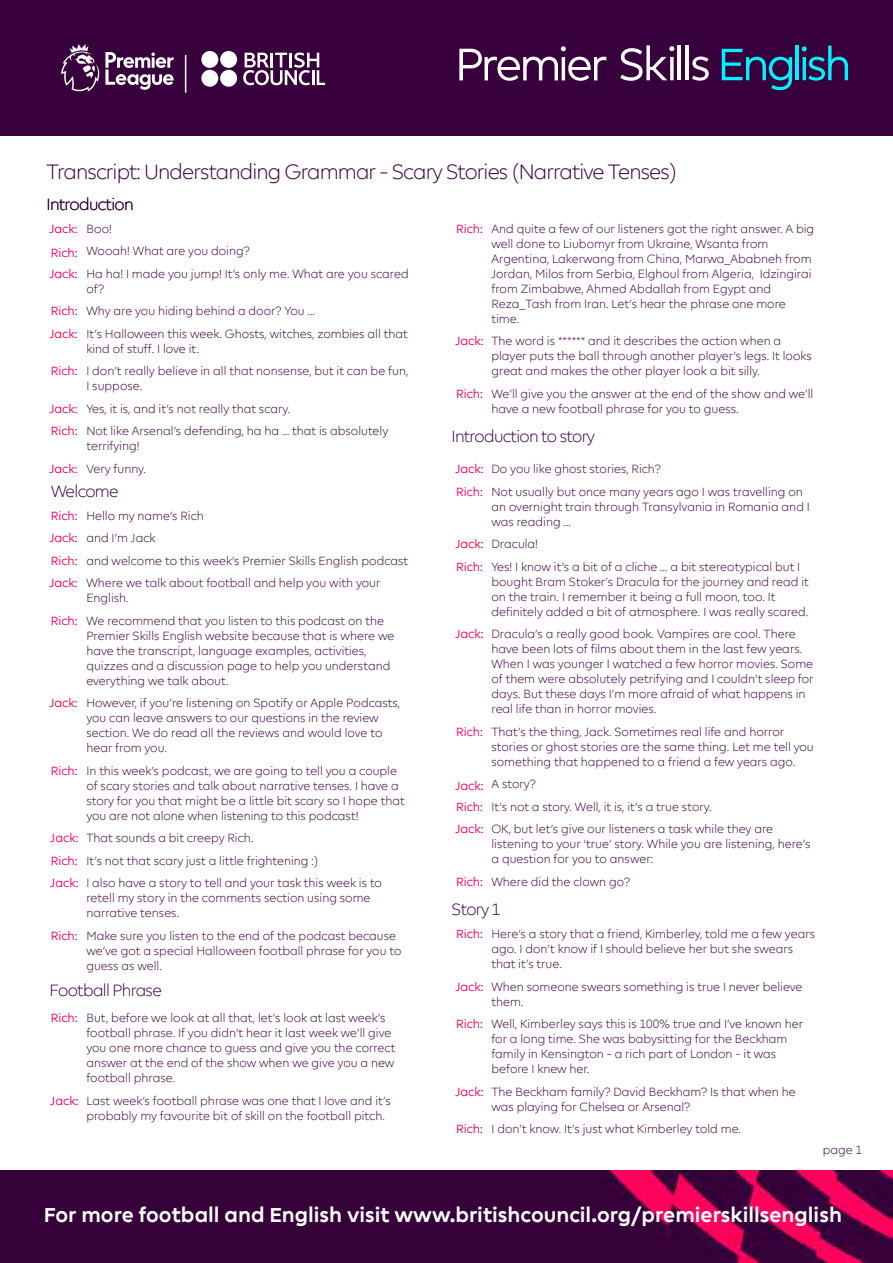
<style>
.page{position:relative;width:893px;height:1263px;background:#fff}
.page>*{position:absolute;margin:0;border:0;box-sizing:border-box;transform-origin:0 0}
.t1{font:300 21px "Premier League";letter-spacing:-.04em;color:#37003c}
.t2{font:700 20.25px "Premier League";color:#fff}
.t3{font:300 16.5px "Premier League";letter-spacing:-.04em;color:#37003c}
.t4{font:300 12px/15px "Premier League";color:#37003c}
.t5{font:12px/22.5px "Premier League";color:#ff005a}
</style>
<div class="page">
<div style="left:0;top:0;width:893px;height:135px;background:#37003c"></div>
<img style="left:0;top:1170px;width:893px;height:93px">
<svg style="left:459px;top:46px;width:147px;height:35px"></svg>
<svg style="left:620px;top:45px;width:54px;height:36px"></svg>
<hr style="left:678px;top:45px;width:3px;height:35px;background:#fff">
<hr style="left:685px;top:45px;width:4px;height:35px;background:#fff">
<svg style="left:692px;top:57px;width:17px;height:24px"></svg>
<svg style="left:722px;top:49px;width:70px;height:41px"></svg>
<hr style="left:795px;top:46px;width:4px;height:34px;background:#05efff">
<svg style="left:802px;top:46px;width:46px;height:35px"></svg>
<svg style="left:243px;top:53px;width:82px;height:32px"></svg>
<div style="left:220px;top:51px;width:17px;height:17px;background:#fff;border-radius:50%"></div>
<div style="left:201px;top:51px;width:17px;height:17px;background:#fff;border-radius:50%"></div>
<div style="left:220px;top:70px;width:17px;height:17px;background:#fff;border-radius:50%"></div>
<div style="left:201px;top:70px;width:17px;height:17px;background:#fff;border-radius:50%"></div>
<svg style="left:61px;top:44px;width:113px;height:48px"></svg>
<hr style="left:185px;top:55px;width:1px;height:38px;background:#fff">
<h1 class="t1" style="left:47px;top:160px;width:632px">Transcript: Understanding Grammar - Scary Stories (Narrative Tenses)</h1>
<h3 class="t3" style="left:47px;top:195px;width:89px">Introduction</h3>
<p class="t5" style="left:49px;top:218px;width:30px">Jack:</p>
<p class="t5" style="left:51px;top:242px;width:28px">Rich:</p>
<p class="t5" style="left:49px;top:263px;width:30px">Jack:</p>
<p class="t5" style="left:49px;top:300px;width:30px">Rich:<br>Jack:</p>
<p class="t5" style="left:51px;top:360px;width:28px">Rich:</p>
<p class="t5" style="left:49px;top:398px;width:30px">Jack:</p>
<p class="t5" style="left:51px;top:420px;width:28px">Rich:</p>
<p class="t5" style="left:49px;top:458px;width:30px">Jack:</p>
<p class="t4" style="left:86px;top:218px;width:324px;line-height:22.5px">Boo!<br>Wooah! What are you doing?<br>Ha ha! I made you jump! It’s only me. What are you scared</p>
<p class="t4" style="left:86px;top:278px;width:323px;line-height:22.5px">of?<br>Why are you hiding behind a door? You …<br>It’s Halloween this week. Ghosts, witches, zombies all that</p>
<p class="t4" style="left:86px;top:338px;width:323px;line-height:22.5px">kind of stuff. I love it.<br>I don’t really believe in all that nonsense, but it can be fun,</p>
<p class="t4" style="left:86px;top:375px;width:303px;line-height:22.5px">I suppose.<br>Yes, it is, and it’s not really that scary.<br>Not like Arsenal’s defending, ha ha … that is absolutely</p>
<p class="t4" style="left:86px;top:435px;width:61px;line-height:22.5px">terrifying!<br>Very funny.</p>
<h3 class="t3" style="left:51px;top:482px;width:69px">Welcome</h3>
<p class="t5" style="left:51px;top:504px;width:28px">Rich:</p>
<p class="t5" style="left:49px;top:527px;width:30px">Jack:<br>Rich:</p>
<p class="t5" style="left:49px;top:572px;width:30px">Jack:</p>
<p class="t5" style="left:51px;top:609px;width:28px">Rich:</p>
<p class="t5" style="left:49px;top:692px;width:30px">Jack:</p>
<p class="t5" style="left:51px;top:759px;width:28px">Rich:</p>
<p class="t5" style="left:50px;top:827px;width:30px">Jack:</p>
<p class="t5" style="left:50px;top:849px;width:30px">Rich:<br>Jack:</p>
<p class="t5" style="left:51px;top:924px;width:28px">Rich:</p>
<p class="t4" style="left:86px;top:504px;width:323px;line-height:22.5px">Hello my name’s Rich<br>and I’m Jack<br>and welcome to this week’s Premier Skills English podcast Where we talk about football and help you with your</p>
<p class="t4" style="left:86px;top:587px;width:299px;line-height:22.5px">English.<br>We recommend that you listen to this podcast on the</p>
<p class="t4" style="left:86px;top:628px;width:309px">Premier Skills English website because that is where we have the transcript, language examples, activities, quizzes and a discussion page to help you understand everything we talk about.</p>
<p class="t4" style="left:86px;top:696px;width:315px">However, if you’re listening on Spotify or Apple Podcasts, you can leave answers to our questions in the review section. We do read all the reviews and would love to hear from you.</p>
<p class="t4" style="left:86px;top:763px;width:320px">In this week’s podcast, we are going to tell you a couple of scary stories and talk about narrative tenses. I have a story for you that might be a little bit scary so I hope that you are not alone when listening to this podcast!</p>
<p class="t4" style="left:86px;top:827px;width:297px;line-height:22.5px">That sounds a bit creepy Rich.<br>It’s not that scary just a little frightening :)<br>I also have a story to tell and your task this week is to</p>
<p class="t4" style="left:86px;top:891px;width:286px">retell my story in the comments section using some narrative tenses.</p>
<p class="t4" style="left:86px;top:928px;width:317px">Make sure you listen to the end of the podcast because we’ve got a special Halloween football phrase for you to guess as well.</p>
<h3 class="t3" style="left:50px;top:981px;width:114px">Football Phrase</h3>
<p class="t4" style="left:86px;top:1011px;width:310px">But, before we look at all that, let’s look at last week’s football phrase. If you didn’t hear it last week we’ll give you one more chance to guess and give you the correct answer at the end of the show when we give you a new football phrase.</p>
<p class="t4" style="left:86px;top:1093px;width:306px">Last week’s football phrase was one that I love and it’s probably my favourite bit of skill on the football pitch.</p>
<p class="t5" style="left:51px;top:1007px;width:28px">Rich:</p>
<p class="t5" style="left:50px;top:1089px;width:30px">Jack:</p>
<p class="t5" style="left:456px;top:218px;width:28px">Rich:</p>
<p class="t5" style="left:455px;top:330px;width:30px">Jack:</p>
<p class="t5" style="left:456px;top:383px;width:28px">Rich:</p>
<p class="t4" style="left:491px;top:222px;width:324px">And quite a few of our listeners got the right answer. A big well done to Liubomyr from Ukraine, Wsanta from Argentina, Lakerwang from China, Marwa_Ababneh from Jordan, Milos from Serbia, Elghoul from Algeria, Idzingirai from Zimbabwe, Ahmed Abdallah from Egypt and Reza_Tash from Iran. Let’s hear the phrase one more time.</p>
<p class="t4" style="left:491px;top:334px;width:322px">The word is ****** and it describes the action when a player puts the ball through another player’s legs. It looks great and makes the other player look a bit silly.</p>
<p class="t4" style="left:491px;top:387px;width:323px">We’ll give you the answer at the end of the show and we’ll have a new football phrase for you to guess.</p>
<h3 class="t3" style="left:452px;top:428px;width:145px">Introduction to story</h3>
<p class="t4" style="left:491px;top:458px;width:313px;line-height:22.5px">Do you like ghost stories, Rich?<br>Not usually but once many years ago I was travelling on</p>
<p class="t4" style="left:491px;top:499px;width:320px">an overnight train through Transylvania in Romania and I was reading …</p>
<p class="t4" style="left:491px;top:533px;width:310px;line-height:22.5px">Dracula!<br>Yes! I know it’s a bit of a cliche … a bit stereotypical but I</p>
<p class="t4" style="left:491px;top:574px;width:319px">bought Bram Stoker’s Dracula for the journey and read it on the train. I remember it being a full moon, too. It definitely added a bit of atmosphere. I was really scared.</p>
<p class="t4" style="left:491px;top:627px;width:324px">Dracula’s a really good book. Vampires are cool. There have been lots of films about them in the last few years.<br>When I was younger I watched a few horror movies. Some of them were absolutely petrifying and I couldn’t sleep for days. But these days I’m more afraid of what happens in real life than in horror movies.</p>
<p class="t4" style="left:491px;top:724px;width:324px">That’s the thing, Jack. Sometimes real life and horror stories or ghost stories are the same thing. Let me tell you something that happened to a friend a few years ago.</p>
<p class="t4" style="left:491px;top:773px;width:283px;line-height:22.5px">A story?<br>It’s not a story. Well, it is, it’s a true story.<br>OK, but let’s give our listeners a task while they are</p>
<p class="t4" style="left:491px;top:837px;width:321px">listening to your ‘true’ story. While you are listening, here’s a question for you to answer:</p>
<p class="t4" style="left:491px;top:874px;width:140px">Where did the clown go?</p>
<p class="t5" style="left:455px;top:458px;width:30px">Jack:</p>
<p class="t5" style="left:456px;top:480px;width:28px">Rich:</p>
<p class="t5" style="left:455px;top:533px;width:30px">Jack:</p>
<p class="t5" style="left:456px;top:555px;width:28px">Rich:</p>
<p class="t5" style="left:455px;top:623px;width:30px">Jack:</p>
<p class="t5" style="left:456px;top:720px;width:28px">Rich:</p>
<p class="t5" style="left:455px;top:774px;width:30px">Jack:</p>
<p class="t5" style="left:456px;top:795px;width:28px">Rich:</p>
<p class="t5" style="left:455px;top:818px;width:30px">Jack:</p>
<p class="t5" style="left:456px;top:870px;width:28px">Rich:</p>
<h3 class="t3" style="left:452px;top:900px;width:51px">Story 1</h3>
<p class="t4" style="left:491px;top:927px;width:325px">Here’s a story that a friend, Kimberley, told me a few years ago. I don’t know if I should believe her but she swears that it’s true.</p>
<p class="t4" style="left:491px;top:979px;width:313px">When someone swears something is true I never believe them.</p>
<p class="t4" style="left:491px;top:1017px;width:313px">Well, Kimberley says this is 100% true and I’ve known her for a long time. She was babysitting for the Beckham family in Kensington - a rich part of London - it was before I knew her.</p>
<p class="t4" style="left:491px;top:1084px;width:306px">The Beckham family? David Beckham? Is that when he was playing for Chelsea or Arsenal?</p>
<p class="t4" style="left:491px;top:1122px;width:251px">I don’t know. It’s just what Kimberley told me.</p>
<p class="t5" style="left:456px;top:923px;width:28px">Rich:</p>
<p class="t5" style="left:455px;top:975px;width:30px">Jack:</p>
<p class="t5" style="left:456px;top:1013px;width:28px">Rich:</p>
<p class="t5" style="left:455px;top:1080px;width:30px">Jack:</p>
<p class="t5" style="left:456px;top:1118px;width:28px">Rich:</p>
<p class="t4" style="left:823px;top:1142px;width:41px">page 1</p>
<h2 class="t2" style="left:44px;top:1204px;width:799px">For more football and English visit www.britishcouncil.org/premierskillsenglish</h2>
</div>
